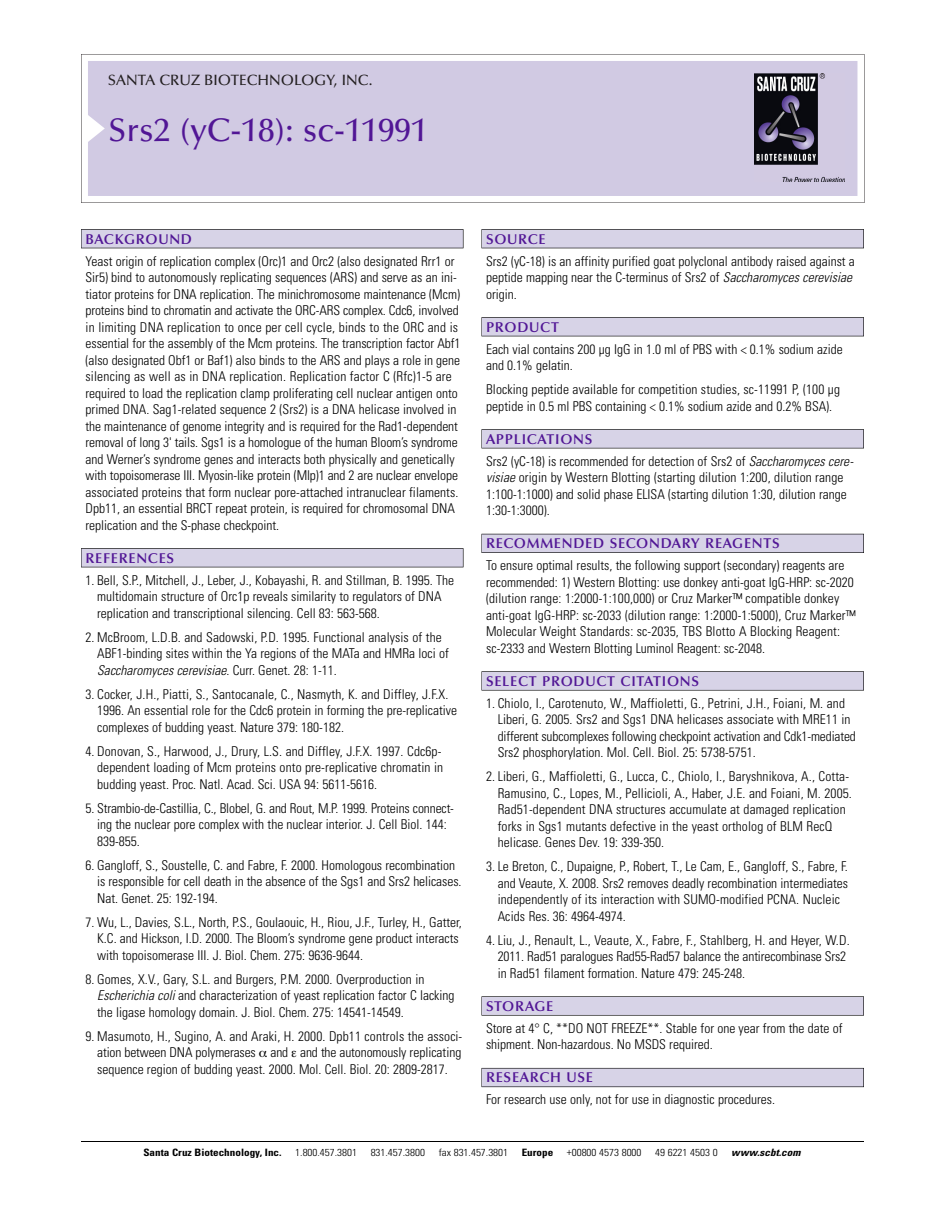
<style>
.page{position:relative;width:945px;height:1215px;background:#fff}
.page>*{position:absolute;margin:0;border:0;box-sizing:border-box;transform-origin:0 0}
.t1{font:500 33px "Optima";color:#511695}
.t2{font:500 15px "Optima";color:#231f20}
.t3{font:600 14.25px "Optima";letter-spacing:.05em;color:#511695}
.t4{font:300 condensed 13.5px/16.5px "Univers";color:#000}
.t5{font:300 condensed 10.2px "Univers";color:#000;scale:1.1 1}
.t6{font:700 condensed 10.2px "Univers";color:#000;scale:1.1 1}
.t7{font:italic 700 condensed 10.2px "Univers";letter-spacing:.005em;color:#000;scale:1.1 1}
.s1{font-style:italic}
</style>
<div class="page">
<svg style="left:81px;top:54px;width:783px;height:149px"></svg>
<div style="left:88px;top:61px;width:769px;height:135px;background:#d1cae3"></div>
<img style="left:755px;top:74px;width:90px;height:108px">
<div style="left:81px;top:229px;width:382px;height:19px;background:#525156"></div>
<div style="left:81px;top:230px;width:382px;height:18px;background:#d7d3e7"></div>
<div style="left:81px;top:548px;width:382px;height:19px;background:#525155"></div>
<div style="left:81px;top:549px;width:382px;height:18px;background:#d7d3e7"></div>
<div style="left:482px;top:229px;width:382px;height:19px;background:#525156"></div>
<div style="left:482px;top:230px;width:381px;height:18px;background:#d7d3e7"></div>
<div style="left:482px;top:317px;width:382px;height:19px;background:#525155"></div>
<div style="left:482px;top:318px;width:381px;height:18px;background:#d7d3e7"></div>
<div style="left:482px;top:429px;width:382px;height:19px;background:#545357"></div>
<div style="left:482px;top:430px;width:381px;height:18px;background:#d7d3e7"></div>
<div style="left:482px;top:534px;width:382px;height:19px;background:#54535a"></div>
<div style="left:482px;top:534px;width:381px;height:18px;background:#d7d3e7"></div>
<svg style="left:482px;top:671px;width:382px;height:20px"></svg>
<div style="left:482px;top:672px;width:381px;height:18px;background:#d7d3e7"></div>
<div style="left:482px;top:996px;width:382px;height:20px;background:#626263"></div>
<div style="left:482px;top:997px;width:381px;height:18px;background:#d7d3e7"></div>
<div style="left:482px;top:1068px;width:382px;height:19px;background:#66646d"></div>
<div style="left:482px;top:1069px;width:381px;height:18px;background:#d7d3e7"></div>
<hr style="left:81px;top:1141px;width:783px;height:1px;background:#000">
<p class="t2" style="left:108px;top:74px;width:266px">SANTA CRUZ BIOTECHNOLOGY, INC.</p>
<h1 class="t1" style="left:108px;top:117px;width:321px">Srs2 (yC-18): sc-11991</h1>
<p class="t3" style="left:86px;top:233px;width:108px">BACKGROUND</p>
<p class="t4" style="left:86px;top:254px;width:377px">Yeast origin of replication complex (Orc)1 and Orc2 (also designated Rrr1 or Sir5) bind to autonomously replicating sequences (ARS) and serve as an ini&shy;tiator proteins for DNA replication. The minichromosome maintenance (Mcm) proteins bind to chromatin and activate the ORC-ARS complex. Cdc6, involved in limiting DNA replication to once per cell cycle, binds to the ORC and is essential for the assembly of the Mcm proteins. The transcription factor Abf1 (also designated Obf1 or Baf1) also binds to the ARS and plays a role in gene silencing as well as in DNA replication. Replication factor C (Rfc)1-5 are required to load the replication clamp proliferating cell nuclear antigen onto primed DNA. Sag1-related sequence 2 (Srs2) is a DNA helicase involved in the maintenance of genome integrity and is required for the Rad1-dependent removal of long 3' tails. Sgs1 is a homologue of the human Bloom’s syndrome and Werner’s syndrome genes and interacts both physically and genetically with topoisomerase III. Myosin-like protein (Mlp)1 and 2 are nuclear envelope associated proteins that form nuclear pore-attached intranuclear filaments.<br>Dpb11, an essential BRCT repeat protein, is required for chromosomal DNA replication and the S-phase checkpoint.</p>
<p class="t3" style="left:86px;top:552px;width:90px">REFERENCES</p>
<p class="t4" style="left:97px;top:573px;width:358px;text-indent:-12px">1. Bell, S.P., Mitchell, J., Leber, J., Kobayashi, R. and Stillman, B. 1995. The multidomain structure of Orc1p reveals similarity to regulators of DNA replication and transcriptional silencing. Cell 83: 563-568.</p>
<p class="t4" style="left:97px;top:630px;width:353px;text-indent:-12px">2. McBroom, L.D.B. and Sadowski, P.D. 1995. Functional analysis of the<br>ABF1-binding sites within the Ya regions of the MATa and HMRa loci of<br><span class="s1">Saccharomyces cerevisiae</span>. Curr. Genet. 28: 1-11.</p>
<p class="t4" style="left:97px;top:687px;width:361px;text-indent:-12px">3. Cocker, J.H., Piatti, S., Santocanale, C., Nasmyth, K. and Diffley, J.F.X.<br>1996. An essential role for the Cdc6 protein in forming the pre-replicative complexes of budding yeast. Nature 379: 180-182.</p>
<p class="t4" style="left:97px;top:744px;width:347px;text-indent:-12px">4. Donovan, S., Harwood, J., Drury, L.S. and Diffley, J.F.X. 1997. Cdc6p&shy;dependent loading of Mcm proteins onto pre-replicative chromatin in budding yeast. Proc. Natl. Acad. Sci. USA 94: 5611-5616.</p>
<p class="t4" style="left:97px;top:801px;width:358px;text-indent:-12px">5. Strambio-de-Castillia, C., Blobel, G. and Rout, M.P. 1999. Proteins connect&shy;ing the nuclear pore complex with the nuclear interior. J. Cell Biol. 144:<br>839-855.</p>
<p class="t4" style="left:97px;top:858px;width:366px;text-indent:-12px">6. Gangloff, S., Soustelle, C. and Fabre, F. 2000. Homologous recombination is responsible for cell death in the absence of the Sgs1 and Srs2 helicases.<br>Nat. Genet. 25: 192-194.</p>
<p class="t4" style="left:97px;top:915px;width:366px;text-indent:-12px">7. Wu, L., Davies, S.L., North, P.S., Goulaouic, H., Riou, J.F., Turley, H., Gatter,<br>K.C. and Hickson, I.D. 2000. The Bloom’s syndrome gene product interacts with topoisomerase III. J. Biol. Chem. 275: 9636-9644.</p>
<p class="t4" style="left:97px;top:972px;width:359px;text-indent:-12px">8. Gomes, X.V., Gary, S.L. and Burgers, P.M. 2000. Overproduction in<br><span class="s1">Escherichia coli</span> and characterization of yeast replication factor C lacking the ligase homology domain. J. Biol. Chem. 275: 14541-14549.</p>
<p class="t4" style="left:97px;top:1029px;width:366px;text-align:justify;text-indent:-12px">9. Masumoto, H., Sugino, A. and Araki, H. 2000. Dpb11 controls the associ&shy;ation between DNA polymerases and and the autonomously replicating sequence region of budding yeast. 2000. Mol. Cell. Biol. 20: 2809-2817.</p>
<p class="t3" style="left:486px;top:233px;width:61px">SOURCE</p>
<p class="t4" style="left:486px;top:254px;width:370px">Srs2 (yC-18) is an affinity purified goat polyclonal antibody raised against a peptide mapping near the C-terminus of Srs2 of <span class="s1">Saccharomyces cerevisiae </span>origin.</p>
<p class="t3" style="left:486px;top:321px;width:74px">PRODUCT</p>
<p class="t4" style="left:486px;top:342px;width:358px">Each vial contains 200 µg IgG in 1.0 ml of PBS with &lt; 0.1% sodium azide and 0.1% gelatin.</p>
<p class="t4" style="left:486px;top:382px;width:356px">Blocking peptide available for competition studies, sc-11991 P, (100 µg peptide in 0.5 ml PBS containing &lt; 0.1% sodium azide and 0.2% BSA).</p>
<p class="t3" style="left:486px;top:433px;width:108px">APPLICATIONS</p>
<p class="t4" style="left:486px;top:454px;width:368px">Srs2 (yC-18) is recommended for detection of Srs2 of <span class="s1">Saccharomyces cere&shy;visiae</span> origin by Western Blotting (starting dilution 1:200, dilution range 1:100-1:1000) and solid phase ELISA (starting dilution 1:30, dilution range 1:30-1:3000).</p>
<p class="t3" style="left:486px;top:538px;width:295px">RECOMMENDED SECONDARY REAGENTS</p>
<p class="t4" style="left:486px;top:558px;width:371px">To ensure optimal results, the following support (secondary) reagents are recommended: 1) Western Blotting: use donkey anti-goat IgG-HRP: sc-2020 (dilution range: 1:2000-1:100,000) or Cruz Marker™ compatible donkey anti-goat IgG-HRP: sc-2033 (dilution range: 1:2000-1:5000), Cruz Marker™ Molecular Weight Standards: sc-2035, TBS Blotto A Blocking Reagent: sc-2333 and Western Blotting Luminol Reagent: sc-2048.</p>
<p class="t3" style="left:486px;top:675px;width:215px">SELECT PRODUCT CITATIONS</p>
<p class="t4" style="left:498px;top:696px;width:360px;text-indent:-12px">1. Chiolo, I., Carotenuto, W., Maffioletti, G., Petrini, J.H., Foiani, M. and Liberi, G. 2005. Srs2 and Sgs1 DNA helicases associate with MRE11 in different subcomplexes following checkpoint activation and Cdk1-mediated Srs2 phosphorylation. Mol. Cell. Biol. 25: 5738-5751.</p>
<p class="t4" style="left:498px;top:769px;width:356px;text-indent:-12px">2. Liberi, G., Maffioletti, G., Lucca, C., Chiolo, I., Baryshnikova, A., Cotta-Ramusino, C., Lopes, M., Pellicioli, A., Haber, J.E. and Foiani, M. 2005.<br>Rad51-dependent DNA structures accumulate at damaged replication forks in Sgs1 mutants defective in the yeast ortholog of BLM RecQ helicase. Genes Dev. 19: 339-350.</p>
<p class="t4" style="left:498px;top:859px;width:352px;text-indent:-12px">3. Le Breton, C., Dupaigne, P., Robert, T., Le Cam, E., Gangloff, S., Fabre, F. and Veaute, X. 2008. Srs2 removes deadly recombination intermediates independently of its interaction with SUMO-modified PCNA. Nucleic Acids Res. 36: 4964-4974.</p>
<p class="t4" style="left:498px;top:933px;width:353px;text-indent:-12px">4. Liu, J., Renault, L., Veaute, X., Fabre, F., Stahlberg, H. and Heyer, W.D.<br>2011. Rad51 paralogues Rad55-Rad57 balance the antirecombinase Srs2 in Rad51 filament formation. Nature 479: 245-248.</p>
<p class="t3" style="left:486px;top:1000px;width:69px">STORAGE</p>
<p class="t4" style="left:486px;top:1021px;width:358px">Store at 4° C, **DO NOT FREEZE**. Stable for one year from the date of shipment. Non-hazardous. No MSDS required.</p>
<p class="t3" style="left:486px;top:1072px;width:109px">RESEARCH USE</p>
<p class="t4" style="left:486px;top:1093px;width:290px">For research use only, not for use in diagnostic procedures.</p>
<p class="t6" style="left:143px;top:1148px;width:127px">Santa Cruz Biotechnology, Inc.</p>
<p class="t5" style="left:295px;top:1148px;width:58px">1.800.457.3801</p>
<p class="t5" style="left:371px;top:1148px;width:51px">831.457.3800</p>
<p class="t5" style="left:439px;top:1148px;width:65px">fax 831.457.3801</p>
<p class="t6" style="left:522px;top:1148px;width:30px">Europe</p>
<p class="t5" style="left:567px;top:1148px;width:69px">+00800 4573 8000</p>
<p class="t5" style="left:655px;top:1148px;width:58px">49 6221 4503 0</p>
<p class="t7" style="left:731px;top:1148px;width:64px">www.scbt.com</p>
</div>
